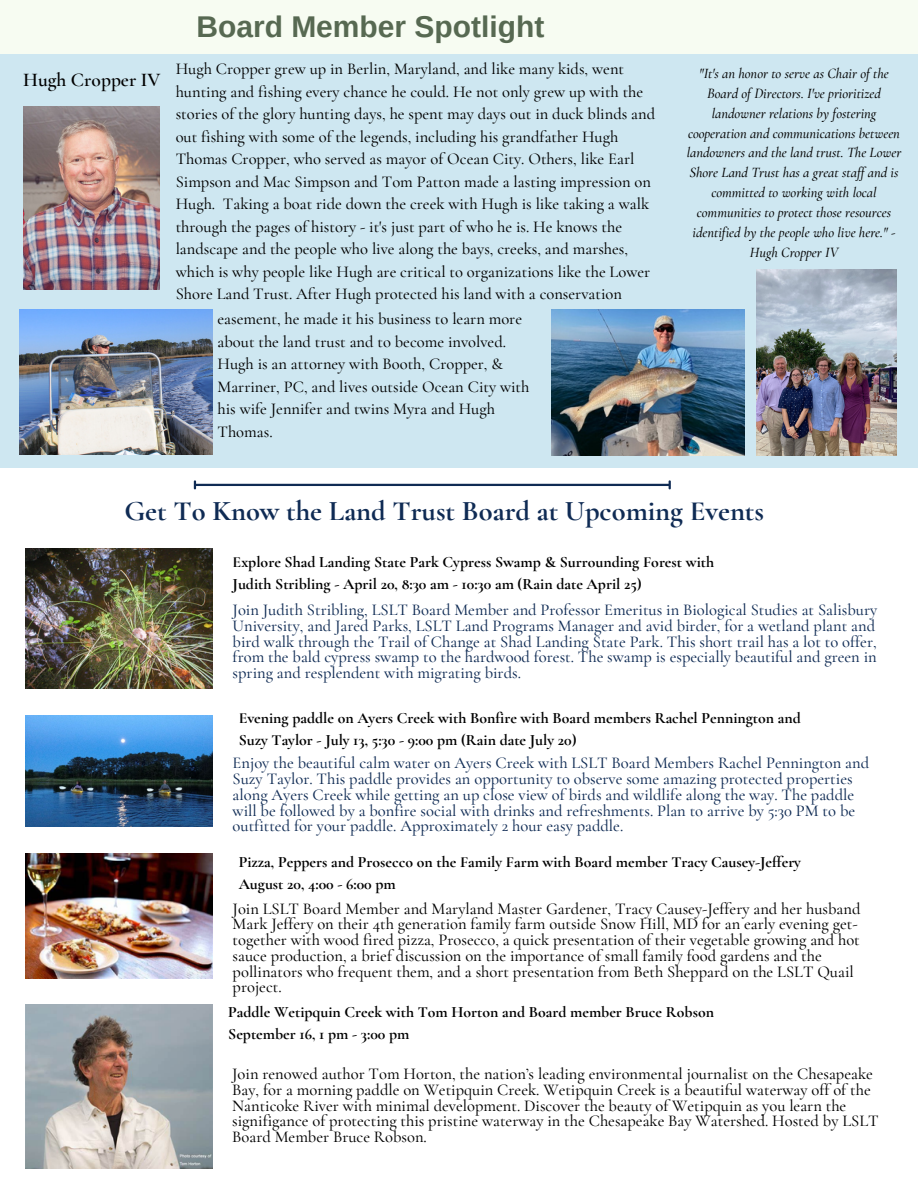
<style>
.page{position:relative;width:918px;height:1188px;background:#fff}
.page>*{position:absolute;margin:0;border:0;box-sizing:border-box;transform-origin:0 0}
.t1{font:700 30px "Arimo";color:#576952}
.t2{font:700 28.5px "Cormorant Garamond";color:#0f2b54}
.t3{font:600 19.5px "Cormorant Garamond";color:#000}
.t4{font:500 16.5px/22.5px "Cormorant Garamond";color:#000}
.t5{font:500 16.5px/15.8px "Cormorant Garamond";color:#0f2b54}
.t6{font:700 15.75px/21.3px "Cormorant Garamond";color:#000}
.t7{font:italic 500 14.4px/19.8px "Cormorant Garamond";color:#000;text-align:center}
</style>
<div class="page">
<div style="left:0;top:55px;width:918px;height:413px;background:#cee7f1"></div>
<div style="left:0;top:0;width:918px;height:54px;background:#f7fcf2"></div>
<hr style="left:196px;top:484px;width:473px;height:2px;background:#0f2b54">
<svg style="left:669px;top:480px;width:2px;height:9px"></svg>
<svg style="left:194px;top:480px;width:2px;height:9px"></svg>
<img style="left:24px;top:107px;width:136px;height:183px">
<img style="left:19px;top:310px;width:194px;height:145px">
<img style="left:26px;top:549px;width:186px;height:139px">
<img style="left:26px;top:716px;width:186px;height:110px">
<img style="left:26px;top:853px;width:186px;height:125px">
<img style="left:26px;top:1005px;width:186px;height:164px">
<img style="left:551px;top:310px;width:194px;height:145px">
<img style="left:757px;top:270px;width:139px;height:185px">
<p class="t1" style="left:196px;top:10px;width:350px">Board Member Spotlight</p>
<p class="t3" style="left:23px;top:68px;width:139px">Hugh Cropper IV</p>
<p class="t4" style="left:176px;top:58px;width:481px">Hugh Cropper grew up in Berlin, Maryland, and like many kids, went hunting and fishing every chance he could. He not only grew up with the stories of the glory hunting days, he spent may days out in duck blinds and out fishing with some of the legends, including his grandfather Hugh Thomas Cropper, who served as mayor of Ocean City. Others, like Earl Simpson and Mac Simpson and Tom Patton made a lasting impression on Hugh. Taking a boat ride down the creek with Hugh is like taking a walk through the pages of history - it's just part of who he is. He knows the landscape and the people who live along the bays, creeks, and marshes, which is why people like Hugh are critical to organizations like the Lower Shore Land Trust. After Hugh protected his land with a conservation</p>
<p class="t7" style="left:687px;top:64px;width:216px">"It's an honor to serve as Chair of the Board of Directors. I've prioritized landowner relations by fostering cooperation and communications between landowners and the land trust. The Lower Shore Land Trust has a great staff and is committed to working with local communities to protect those resources identified by the people who live here." - Hugh Cropper IV</p>
<p class="t4" style="left:218px;top:308px;width:313px">easement, he made it his business to learn more about the land trust and to become involved.<br>Hugh is an attorney with Booth, Cropper, &amp; Marriner, PC, and lives outside Ocean City with his wife Jennifer and twins Myra and Hugh Thomas.</p>
<p class="t2" style="left:124px;top:494px;width:641px">Get To Know the Land Trust Board at Upcoming Events</p>
<p class="t6" style="left:233px;top:552px;width:483px">Explore Shad Landing State Park Cypress Swamp &amp; Surrounding Forest with<br>Judith Stribling - April 20, 8:30 am - 10:30 am (Rain date April 25)</p>
<p class="t5" style="left:233px;top:602px;width:646px">Join Judith Stribling, LSLT Board Member and Professor Emeritus in Biological Studies at Salisbury University, and Jared Parks, LSLT Land Programs Manager and avid birder, for a wetland plant and bird walk through the Trail of Change at Shad Landing State Park. This short trail has a lot to offer, from the bald cypress swamp to the hardwood forest. The swamp is especially beautiful and green in spring and resplendent with migrating birds.</p>
<p class="t6" style="left:239px;top:708px;width:564px">Evening paddle on Ayers Creek with Bonfire with Board members Rachel Pennington and<br>Suzy Taylor - July 13, 5:30 - 9:00 pm (Rain date July 20)</p>
<p class="t5" style="left:233px;top:755px;width:638px">Enjoy the beautiful calm water on Ayers Creek with LSLT Board Members Rachel Pennington and Suzy Taylor. This paddle provides an opportunity to observe some amazing protected properties along Ayers Creek while getting an up close view of birds and wildlife along the way. The paddle will be followed by a bonfire social with drinks and refreshments. Plan to arrive by 5:30 PM to be outfitted for your paddle. Approximately 2 hour easy paddle.</p>
<p class="t6" style="left:239px;top:852px;width:564px">Pizza, Peppers and Prosecco on the Family Farm with Board member Tracy Causey-Jeffery<br>August 20, 4:00 - 6:00 pm</p>
<p class="t4" style="left:233px;top:900px;width:629px;line-height:15.8px">Join LSLT Board Member and Maryland Master Gardener, Tracy Causey-Jeffery and her husband Mark Jeffery on their 4th generation family farm outside Snow Hill, MD for an early evening get&shy;together with wood fired pizza, Prosecco, a quick presentation of their vegetable growing and hot sauce production, a brief discussion on the importance of small family food gardens and the pollinators who frequent them, and a short presentation from Beth Sheppard on the LSLT Quail project.</p>
<p class="t6" style="left:228px;top:1001px;width:487px">Paddle Wetipquin Creek with Tom Horton and Board member Bruce Robson</p>
<p class="t6" style="left:228px;top:1023px;width:183px">September 16, 1 pm - 3:00 pm</p>
<p class="t4" style="left:232px;top:1066px;width:648px;line-height:15.8px">Join renowed author Tom Horton, the nation’s leading environmental journalist on the Chesapeake Bay, for a morning paddle on Wetipquin Creek. Wetipquin Creek is a beautiful waterway off of the Nanticoke River with minimal development. Discover the beauty of Wetipquin as you learn the signifigance of protecting this pristine waterway in the Chesapeake Bay Watershed. Hosted by LSLT Board Member Bruce Robson.</p>
</div>
